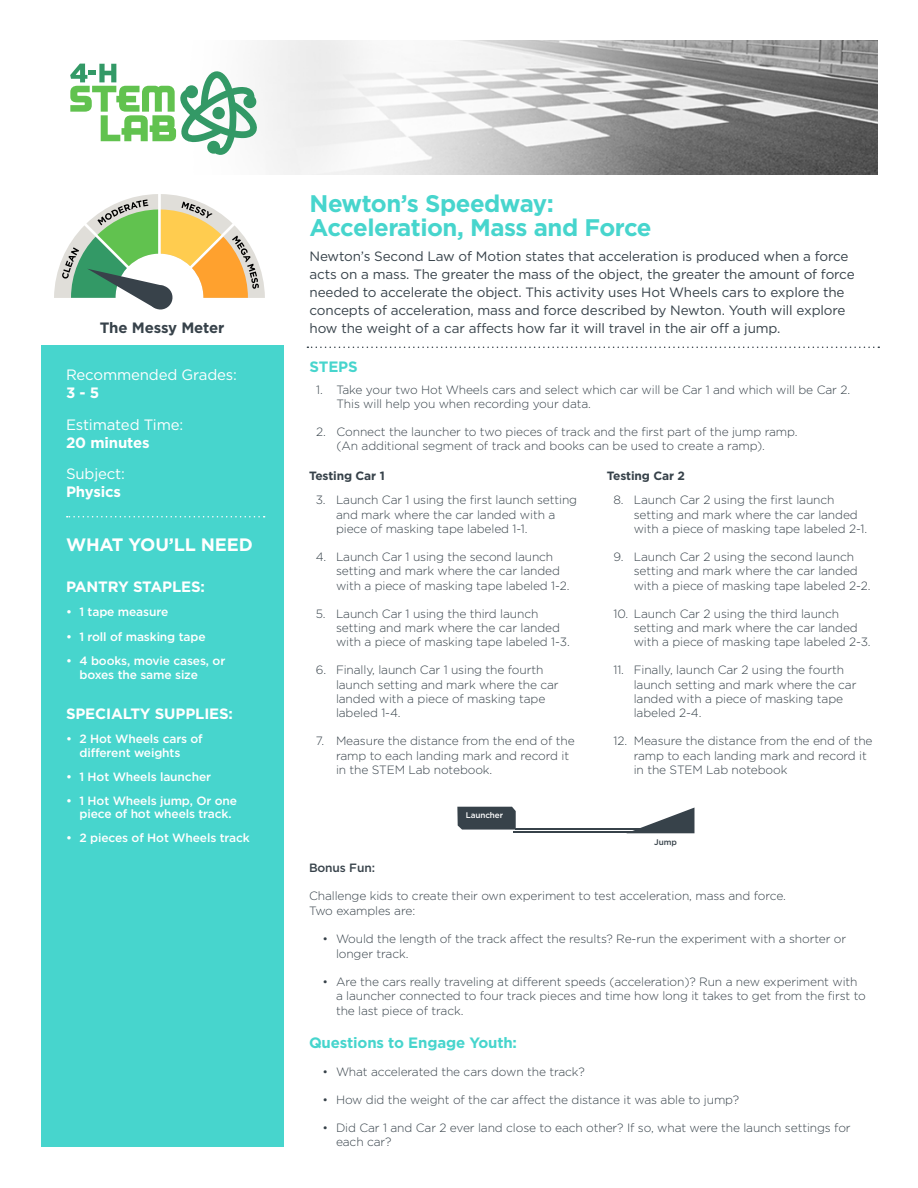
<style>
.page{position:relative;width:918px;height:1188px;background:#fff}
.page>*{position:absolute;margin:0;border:0;box-sizing:border-box;transform-origin:0 0}
.Head{font:700 24px/24px "Gotham";letter-spacing:-.02em;color:#47d5cd}
.Body{font:700 18px "Gotham";letter-spacing:-.01em;color:#fff}
.Body-2{font:700 15px "Gotham";letter-spacing:-.01em;color:#fff}
.Body-3{font:15px "Gotham";letter-spacing:-.01em;color:#fff}
.Body-4{font:700 15px "Gotham";letter-spacing:-.01em;color:#47d5cd}
.Body-5{font:700 15px "Gotham";letter-spacing:-.01em;color:#37424a}
.Head-2{font:13.5px/18px "Gotham";letter-spacing:-.01em;color:#37424a}
.Body-6{font:300 12px/14.4px "Gotham";letter-spacing:-.01em;color:#37424a}
.t1{font:500 12px/13.5px "Gotham";letter-spacing:-.01em;color:#fff}
.Body-7{font:700 12px "Gotham";letter-spacing:-.01em;color:#37424a}
.Body-8{font:500 12px "Gotham";letter-spacing:-.01em;color:#37424a}
.Body-9{font:500 8.1px "Gotham";letter-spacing:-.01em;color:#fff}
.Body-10{font:500 8.1px "Gotham";color:#37424a}
</style>
<div class="page">
<img style="left:79px;top:40px;width:799px;height:135px">
<div style="left:41px;top:345px;width:243px;height:802px;background:#47d5cd"></div>
<svg style="left:67px;top:516px;width:198px;height:2px"></svg>
<svg style="left:307px;top:347px;width:572px;height:1px"></svg>
<svg style="left:54px;top:194px;width:211px;height:116px"></svg>
<svg style="left:70px;top:64px;width:190px;height:91px"></svg>
<svg style="left:457px;top:807px;width:59px;height:23px"></svg>
<svg style="left:632px;top:808px;width:62px;height:25px"></svg>
<hr style="left:513px;top:831px;width:125px;height:2px;background:#37424a">
<hr style="left:515px;top:828px;width:129px;height:2px;background:#37424a">
<p class="Body-5" style="left:100px;top:318px;width:126px">The Messy Meter</p>
<p class="Body-3" style="left:66px;top:365px;width:173px">Recommended Grades:</p>
<p class="Body-2" style="left:66px;top:383px;width:35px">3 - 5</p>
<p class="Body-3" style="left:66px;top:415px;width:119px">Estimated Time:</p>
<p class="Body-2" style="left:66px;top:432px;width:85px">20 minutes</p>
<p class="Body-3" style="left:66px;top:464px;width:61px">Subject:</p>
<p class="Body-2" style="left:66px;top:482px;width:57px">Physics</p>
<p class="Body" style="left:66px;top:533px;width:188px">WHAT YOU’LL NEED</p>
<p class="Body-2" style="left:66px;top:576px;width:140px">PANTRY STAPLES:</p>
<p class="t1" style="left:66px;top:605px;width:104px">• 1 tape measure</p>
<p class="t1" style="left:66px;top:630px;width:141px">• 1 roll of masking tape</p>
<p class="t1" style="left:80px;top:654px;width:147px;text-indent:-14px">• 4 books, movie cases, or boxes the same size</p>
<p class="Body-2" style="left:66px;top:704px;width:169px">SPECIALTY SUPPLIES:</p>
<p class="t1" style="left:80px;top:732px;width:125px;text-indent:-14px">• 2 Hot Wheels cars of different weights</p>
<p class="t1" style="left:66px;top:770px;width:147px">• 1 Hot Wheels launcher</p>
<p class="t1" style="left:80px;top:794px;width:159px;text-indent:-14px">• 1 Hot Wheels jump, Or one piece of hot wheels track.</p>
<p class="t1" style="left:66px;top:831px;width:185px">• 2 pieces of Hot Wheels track</p>
<p class="Head" style="left:310px;top:191px;width:344px">Newton’s Speedway:<br>Acceleration, Mass and Force</p>
<p class="Head-2" style="left:310px;top:247px;width:547px">Newton’s Second Law of Motion states that acceleration is produced when a force acts on a mass. The greater the mass of the object, the greater the amount of force needed to accelerate the object. This activity uses Hot Wheels cars to explore the concepts of acceleration, mass and force described by Newton. Youth will explore how the weight of a car affects how far it will travel in the air off a jump.</p>
<p class="Body-4" style="left:310px;top:357px;width:50px">STEPS</p>
<p class="Body-6" style="left:337px;top:382px;width:515px;text-indent:-20px">1. Take your two Hot Wheels cars and select which car will be Car 1 and which will be Car 2.<br>This will help you when recording your data.</p>
<p class="Body-6" style="left:337px;top:424px;width:463px;text-indent:-20px">2. Connect the launcher to two pieces of track and the first part of the jump ramp. (An additional segment of track and books can be used to create a ramp).</p>
<p class="Body-7" style="left:309px;top:467px;width:77px">Testing Car 1</p>
<p class="Body-6" style="left:336px;top:492px;width:243px;text-indent:-20px">3. Launch Car 1 using the first launch setting and mark where the car landed with a piece of masking tape labeled 1-1.</p>
<p class="Body-6" style="left:336px;top:549px;width:235px;text-indent:-20px">4. Launch Car 1 using the second launch setting and mark where the car landed with a piece of masking tape labeled 1-2.</p>
<p class="Body-6" style="left:336px;top:606px;width:235px;text-indent:-20px">5. Launch Car 1 using the third launch setting and mark where the car landed with a piece of masking tape labeled 1-3.</p>
<p class="Body-6" style="left:336px;top:663px;width:224px;text-indent:-20px">6. Finally, launch Car 1 using the fourth launch setting and mark where the car landed with a piece of masking tape labeled 1-4.</p>
<p class="Body-6" style="left:336px;top:734px;width:240px;text-indent:-20px">7. Measure the distance from the end of the ramp to each landing mark and record it in the STEM Lab notebook.</p>
<p class="Body-9" style="left:466px;top:810px;width:39px">Launcher</p>
<p class="Body-7" style="left:607px;top:467px;width:80px">Testing Car 2</p>
<p class="Body-6" style="left:634px;top:492px;width:235px;text-indent:-20px">8. Launch Car 2 using the first launch setting and mark where the car landed with a piece of masking tape labeled 2-1.</p>
<p class="Body-6" style="left:634px;top:549px;width:238px;text-indent:-20px">9. Launch Car 2 using the second launch setting and mark where the car landed with a piece of masking tape labeled 2-2.</p>
<p class="Body-6" style="left:634px;top:606px;width:238px;text-indent:-20px">10. Launch Car 2 using the third launch setting and mark where the car landed with a piece of masking tape labeled 2-3.</p>
<p class="Body-6" style="left:634px;top:663px;width:224px;text-indent:-20px">11. Finally, launch Car 2 using the fourth launch setting and mark where the car landed with a piece of masking tape labeled 2-4.</p>
<p class="Body-6" style="left:634px;top:734px;width:240px;text-indent:-20px">12. Measure the distance from the end of the ramp to each landing mark and record it in the STEM Lab notebook</p>
<p class="Body-10" style="left:654px;top:837px;width:24px">Jump</p>
<p class="Body-8" style="left:309px;top:860px;width:68px">Bonus Fun:</p>
<p class="Body-6" style="left:309px;top:889px;width:478px">Challenge kids to create their own experiment to test acceleration, mass and force.<br>Two examples are:</p>
<p class="Body-6" style="left:336px;top:932px;width:512px;text-indent:-14px">• Would the length of the track affect the results? Re-run the experiment with a shorter or longer track.</p>
<p class="Body-6" style="left:336px;top:974px;width:531px;text-indent:-14px">• Are the cars really traveling at different speeds (acceleration)? Run a new experiment with a launcher connected to four track pieces and time how long it takes to get from the first to the last piece of track.</p>
<p class="Body-4" style="left:309px;top:1033px;width:210px">Questions to Engage Youth:</p>
<p class="Body-6" style="left:322px;top:1064px;width:264px">• What accelerated the cars down the track?</p>
<p class="Body-6" style="left:322px;top:1092px;width:418px">• How did the weight of the car affect the distance it was able to jump?</p>
<p class="Body-6" style="left:336px;top:1120px;width:516px;text-indent:-14px">• Did Car 1 and Car 2 ever land close to each other? If so, what were the launch settings for each car?</p>
</div>
